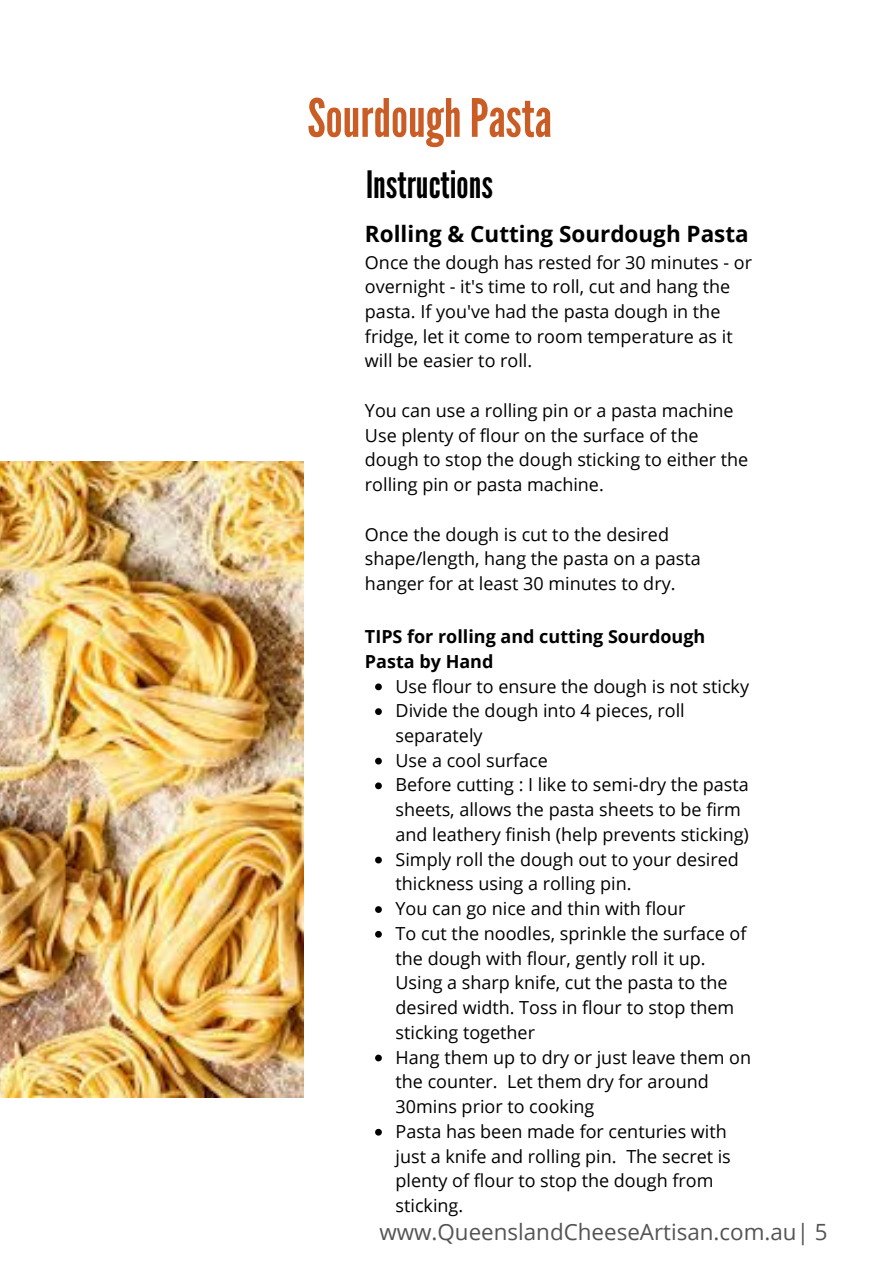
<style>
.page{position:relative;width:893px;height:1264px;background:#fff}
.page>*{position:absolute;margin:0;border:0;box-sizing:border-box;transform-origin:0 0}
.t1{font:52.8px "League Gothic";color:#ca5d25}
.t2{font:37.65px "League Gothic";color:#000}
.t3{font:700 22.5px "Open Sans";color:#000}
.t4{font:22.35px "Open Sans";color:#545454}
.t5{font:18px/24.8px "Open Sans";color:#000}
.t6{font:700 18px/24.8px "Open Sans";color:#000}
</style>
<div class="page">
<img style="left:0;top:462px;width:303px;height:635px">
<svg style="left:375px;top:683px;width:7px;height:7px"></svg>
<svg style="left:375px;top:708px;width:7px;height:7px"></svg>
<svg style="left:375px;top:757px;width:7px;height:7px"></svg>
<svg style="left:375px;top:782px;width:7px;height:7px"></svg>
<svg style="left:375px;top:856px;width:7px;height:7px"></svg>
<svg style="left:375px;top:906px;width:7px;height:6px"></svg>
<svg style="left:375px;top:930px;width:7px;height:7px"></svg>
<svg style="left:375px;top:1054px;width:7px;height:7px"></svg>
<svg style="left:375px;top:1128px;width:7px;height:7px"></svg>
<p class="t1" style="left:307px;top:87px;width:246px">SourdoughPasta</p>
<p class="t2" style="left:366px;top:163px;width:128px">Instructions</p>
<p class="t3" style="left:365px;top:217px;width:385px">Rolling &amp; Cutting Sourdough Pasta</p>
<p class="t5" style="left:365px;top:249px;width:388px">Once the dough has rested for 30 minutes - or overnight - it's time to roll, cut and hang the pasta. If you've had the pasta dough in the fridge, let it come to room temperature as it will be easier to roll.</p>
<p class="t5" style="left:365px;top:397px;width:370px">You can use a rolling pin or a pasta machine</p>
<p class="t5" style="left:365px;top:422px;width:385px">Use plenty of flour on the surface of the dough to stop the dough sticking to either the rolling pin or pasta machine.</p>
<p class="t5" style="left:365px;top:521px;width:337px">Once the dough is cut to the desired shape/length, hang the pasta on a pasta hanger for at least 30 minutes to dry.</p>
<p class="t6" style="left:365px;top:623px;width:342px">TIPS for rolling and cutting Sourdough<br>Pasta by Hand</p>
<p class="t5" style="left:395px;top:673px;width:355px">Use flour to ensure the dough is not sticky</p>
<p class="t5" style="left:395px;top:698px;width:290px">Divide the dough into 4 pieces, roll separately</p>
<p class="t5" style="left:395px;top:747px;width:154px">Use a cool surface</p>
<p class="t5" style="left:395px;top:772px;width:355px">Before cutting : I like to semi-dry the pasta sheets, allows the pasta sheets to be firm and leathery finish (help prevents sticking)</p>
<p class="t5" style="left:395px;top:846px;width:345px">Simply roll the dough out to your desired thickness using a rolling pin.</p>
<p class="t5" style="left:395px;top:895px;width:291px">You can go nice and thin with flour</p>
<p class="t5" style="left:395px;top:920px;width:352px">To cut the noodles, sprinkle the surface of the dough with flour, gently roll it up.<br>Using a sharp knife, cut the pasta to the desired width. Toss in flour to stop them sticking together</p>
<p class="t5" style="left:395px;top:1044px;width:357px">Hang them up to dry or just leave them on the counter. Let them dry for around<br>30mins prior to cooking</p>
<p class="t5" style="left:395px;top:1118px;width:337px">Pasta has been made for centuries with just a knife and rolling pin. The secret is plenty of flour to stop the dough from sticking.</p>
<p class="t4" style="left:379px;top:1215px;width:449px">www.QueenslandCheeseArtisan.com.au| 5</p>
</div>
